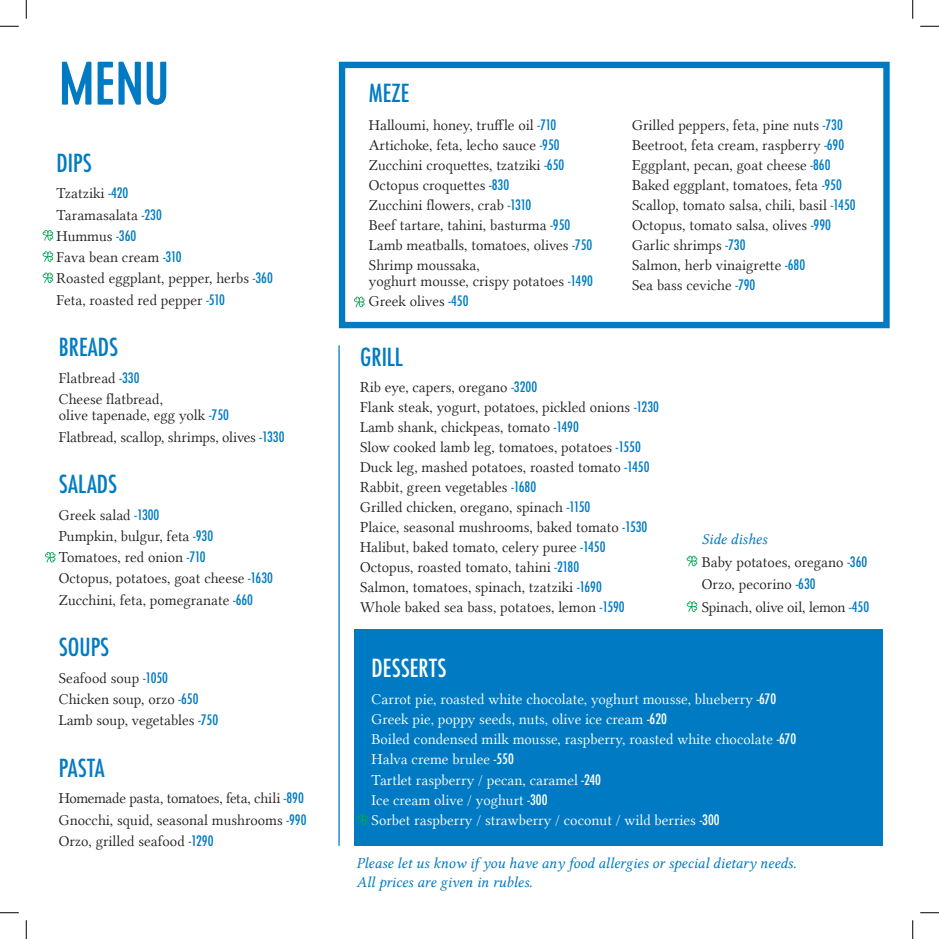
<style>
.page{position:relative;width:939px;height:939px;background:#fff}
.page>*{position:absolute;margin:0;border:0;box-sizing:border-box;transform-origin:0 0}
.t1{font:500 condensed 24.25px "Futura";color:#007bc3}
.t2{font:500 condensed 24.25px "Futura";color:#fff}
.t3{font:15.25px "Lin Libertine Display Capitals";color:#231f20}
.t4{font:15.25px "Lin Libertine Display Capitals";color:#fff}
.t5{font:15.25px "Lin Libertine I";color:#007bc3}
.t6{font:15.25px "Lin Libertine Display Capitals";letter-spacing:-.02em;color:#231f20}
.s1{font-family:"Futura";font-weight:500;font-stretch:condensed;font-size:14px;color:#007bc3}
.s2{font-family:"Futura";font-weight:500;font-stretch:condensed;font-size:14px}
</style>
<div class="page">
<div style="left:354px;top:629px;width:528px;height:216px;background:#007bc3"></div>
<hr style="left:338px;top:345px;width:1px;height:500px;background:#007bc3">
<svg style="left:62px;top:62px;width:104px;height:43px"></svg>
<svg style="left:43px;top:230px;width:10px;height:10px"></svg>
<svg style="left:43px;top:251px;width:10px;height:11px"></svg>
<svg style="left:43px;top:272px;width:10px;height:11px"></svg>
<div style="left:339px;top:62px;width:550px;height:266px;border:6px solid #007bc3"></div>
<svg style="left:686px;top:555px;width:11px;height:11px"></svg>
<svg style="left:686px;top:601px;width:11px;height:10px"></svg>
<svg style="left:357px;top:814px;width:11px;height:11px"></svg>
<svg style="left:45px;top:552px;width:10px;height:10px"></svg>
<svg style="left:354px;top:296px;width:10px;height:11px"></svg>
<svg style="left:0;top:25px;width:19px;height:2px"></svg>
<svg style="left:920px;top:25px;width:18px;height:2px"></svg>
<svg style="left:0;top:912px;width:19px;height:1px"></svg>
<svg style="left:920px;top:912px;width:18px;height:1px"></svg>
<svg style="left:25px;top:0;width:2px;height:19px"></svg>
<svg style="left:25px;top:920px;width:2px;height:18px"></svg>
<svg style="left:912px;top:0;width:1px;height:19px"></svg>
<svg style="left:912px;top:920px;width:1px;height:18px"></svg>
<p class="t1" style="left:57px;top:147px;width:37px">DIPS</p>
<p class="t3" style="left:57px;top:185px;width:73px">Tzatziki <span class="s1">-420</span></p>
<p class="t3" style="left:57px;top:206px;width:107px">Taramasalata <span class="s1">-230</span></p>
<p class="t3" style="left:57px;top:227px;width:81px">Hummus <span class="s1">-360</span></p>
<p class="t3" style="left:57px;top:248px;width:127px">Fava bean cream <span class="s1">-310</span></p>
<p class="t3" style="left:57px;top:270px;width:218px">Roasted eggplant, pepper, herbs <span class="s1">-360</span></p>
<p class="t3" style="left:57px;top:291px;width:170px">Feta, roasted red pepper <span class="s1">-510</span></p>
<p class="t1" style="left:59px;top:332px;width:61px">BREADS</p>
<p class="t3" style="left:59px;top:369px;width:82px">Flatbread <span class="s1">-330</span></p>
<p class="t3" style="left:59px;top:390px;width:106px">Cheese flatbread,</p>
<p class="t3" style="left:59px;top:406px;width:172px">olive tapenade, egg yolk <span class="s1">-750</span></p>
<p class="t3" style="left:59px;top:428px;width:227px">Flatbread, scallop, shrimps, olives <span class="s1">-1330</span></p>
<p class="t1" style="left:59px;top:468px;width:60px">SALADS</p>
<p class="t3" style="left:59px;top:506px;width:102px">Greek salad <span class="s1">-1300</span></p>
<p class="t3" style="left:59px;top:527px;width:156px">Pumpkin, bulgur, feta <span class="s1">-930</span></p>
<p class="t3" style="left:59px;top:548px;width:148px">Tomatoes, red onion <span class="s1">-710</span></p>
<p class="t3" style="left:59px;top:569px;width:216px">Octopus, potatoes, goat cheese <span class="s1">-1630</span></p>
<p class="t3" style="left:59px;top:591px;width:196px">Zucchini, feta, pomegranate <span class="s1">-660</span></p>
<p class="t1" style="left:59px;top:631px;width:52px">SOUPS</p>
<p class="t3" style="left:59px;top:669px;width:111px">Seafood soup <span class="s1">-1050</span></p>
<p class="t3" style="left:59px;top:690px;width:141px">Chicken soup, orzo <span class="s1">-650</span></p>
<p class="t3" style="left:59px;top:711px;width:161px">Lamb soup, vegetables <span class="s1">-750</span></p>
<p class="t1" style="left:59px;top:752px;width:47px">PASTA</p>
<p class="t6" style="left:59px;top:789px;width:246px">Homemade pasta, tomatoes, feta, chili <span class="s1">-890</span></p>
<p class="t3" style="left:59px;top:810px;width:249px">Gnocchi, squid, seasonal mushrooms <span class="s1">-990</span></p>
<p class="t3" style="left:59px;top:832px;width:156px">Orzo, grilled seafood <span class="s1">-1290</span></p>
<p class="t1" style="left:369px;top:78px;width:42px">MEZE</p>
<p class="t3" style="left:369px;top:116px;width:189px">Halloumi, honey, truffle oil <span class="s1">-710</span></p>
<p class="t3" style="left:369px;top:136px;width:192px">Artichoke, feta, lecho sauce <span class="s1">-950</span></p>
<p class="t3" style="left:369px;top:156px;width:197px">Zucchini croquettes, tzatziki <span class="s1">-650</span></p>
<p class="t3" style="left:369px;top:176px;width:142px">Octopus croquettes <span class="s1">-830</span></p>
<p class="t3" style="left:369px;top:196px;width:164px">Zucchini flowers, crab <span class="s1">-1310</span></p>
<p class="t3" style="left:369px;top:216px;width:203px">Beef tartare, tahini, basturma <span class="s1">-950</span></p>
<p class="t3" style="left:369px;top:236px;width:225px">Lamb meatballs, tomatoes, olives <span class="s1">-750</span></p>
<p class="t3" style="left:369px;top:256px;width:112px">Shrimp moussaka,</p>
<p class="t3" style="left:369px;top:273px;width:225px">yoghurt mousse, crispy potatoes <span class="s1">-1490</span></p>
<p class="t3" style="left:369px;top:293px;width:101px">Greek olives <span class="s1">-450</span></p>
<p class="t3" style="left:632px;top:116px;width:212px">Grilled peppers, feta, pine nuts <span class="s1">-730</span></p>
<p class="t3" style="left:632px;top:136px;width:213px">Beetroot, feta cream, raspberry <span class="s1">-690</span></p>
<p class="t3" style="left:632px;top:156px;width:200px">Eggplant, pecan, goat cheese <span class="s1">-860</span></p>
<p class="t3" style="left:632px;top:176px;width:211px">Baked eggplant, tomatoes, feta <span class="s1">-950</span></p>
<p class="t3" style="left:632px;top:196px;width:225px">Scallop, tomato salsa, chili, basil <span class="s1">-1450</span></p>
<p class="t3" style="left:632px;top:216px;width:200px">Octopus, tomato salsa, olives <span class="s1">-990</span></p>
<p class="t3" style="left:632px;top:236px;width:115px">Garlic shrimps <span class="s1">-730</span></p>
<p class="t3" style="left:632px;top:256px;width:174px">Salmon, herb vinaigrette <span class="s1">-680</span></p>
<p class="t3" style="left:632px;top:276px;width:125px">Sea bass ceviche <span class="s1">-790</span></p>
<p class="t1" style="left:360px;top:341px;width:44px">GRILL</p>
<p class="t3" style="left:360px;top:378px;width:178px">Rib eye, capers, oregano <span class="s1">-3200</span></p>
<p class="t3" style="left:360px;top:398px;width:300px">Flank steak, yogurt, potatoes, pickled onions <span class="s1">-1230</span></p>
<p class="t3" style="left:360px;top:418px;width:220px">Lamb shank, chickpeas, tomato <span class="s1">-1490</span></p>
<p class="t3" style="left:360px;top:438px;width:282px">Slow cooked lamb leg, tomatoes, potatoes <span class="s1">-1550</span></p>
<p class="t3" style="left:360px;top:458px;width:291px">Duck leg, mashed potatoes, roasted tomato <span class="s1">-1450</span></p>
<p class="t3" style="left:360px;top:478px;width:177px">Rabbit, green vegetables <span class="s1">-1680</span></p>
<p class="t3" style="left:360px;top:498px;width:232px">Grilled chicken, oregano, spinach <span class="s1">-1150</span></p>
<p class="t3" style="left:360px;top:518px;width:289px">Plaice, seasonal mushrooms, baked tomato <span class="s1">-1530</span></p>
<p class="t3" style="left:360px;top:538px;width:247px">Halibut, baked tomato, celery puree <span class="s1">-1450</span></p>
<p class="t3" style="left:360px;top:558px;width:220px">Octopus, roasted tomato, tahini <span class="s1">-2180</span></p>
<p class="t3" style="left:360px;top:578px;width:243px">Salmon, tomatoes, spinach, tzatziki <span class="s1">-1690</span></p>
<p class="t3" style="left:360px;top:598px;width:266px">Whole baked sea bass, potatoes, lemon <span class="s1">-1590</span></p>
<p class="t5" style="left:701px;top:530px;width:67px">Side dishes</p>
<p class="t3" style="left:701px;top:553px;width:167px">Baby potatoes, oregano <span class="s1">-360</span></p>
<p class="t3" style="left:701px;top:575px;width:115px">Orzo, pecorino <span class="s1">-630</span></p>
<p class="t6" style="left:701px;top:598px;width:169px">Spinach, olive oil, lemon <span class="s1">-450</span></p>
<p class="t2" style="left:371px;top:652px;width:76px">DESSERTS</p>
<p class="t4" style="left:371px;top:690px;width:406px">Carrot pie, roasted white chocolate, yoghurt mousse, blueberry <span class="s2">-670</span></p>
<p class="t4" style="left:371px;top:710px;width:297px">Greek pie, poppy seeds, nuts, olive ice cream <span class="s2">-620</span></p>
<p class="t4" style="left:371px;top:730px;width:426px">Boiled condensed milk mousse, raspberry, roasted white chocolate <span class="s2">-670</span></p>
<p class="t4" style="left:371px;top:750px;width:144px">Halva creme brulee <span class="s2">-550</span></p>
<p class="t4" style="left:371px;top:770px;width:231px">Tartlet raspberry / pecan, caramel <span class="s2">-240</span></p>
<p class="t4" style="left:371px;top:790px;width:177px">Ice cream olive / yoghurt <span class="s2">-300</span></p>
<p class="t4" style="left:371px;top:810px;width:349px">Sorbet raspberry / strawberry / coconut / wild berries <span class="s2">-300</span></p>
<p class="t5" style="left:356px;top:854px;width:441px">Please let us know if you have any food allergies or special dietary needs.</p>
<p class="t5" style="left:356px;top:873px;width:177px">All prices are given in rubles.</p>
</div>
